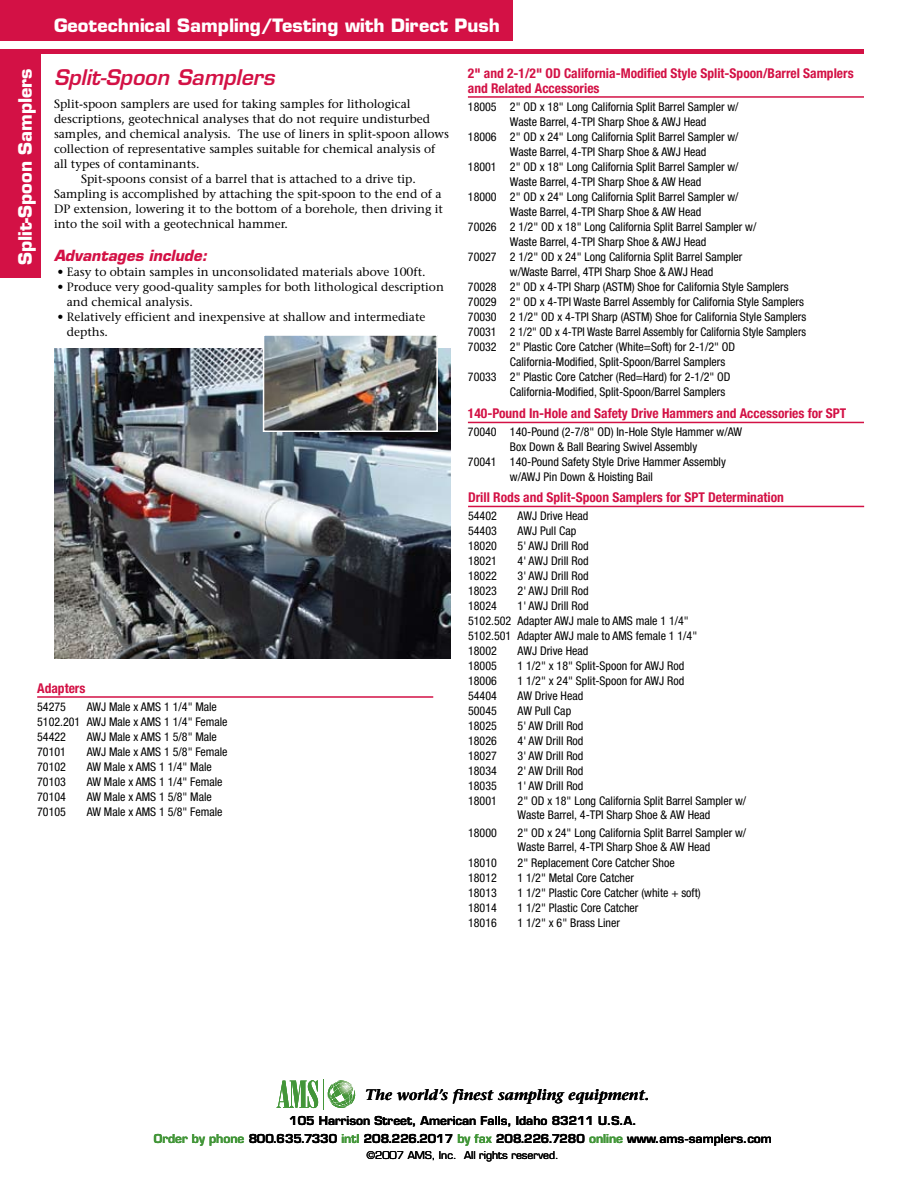
<style>
.page{position:relative;width:918px;height:1188px;background:#fff}
.page>*{position:absolute;margin:0;border:0;box-sizing:border-box;transform-origin:0 0}
.t1{font:italic 600 21px "Eurostile";color:#d31145}
.t2{font:700 18px "Eurostile";color:#fff}
.t3{font:italic 600 15px "Stone Serif";color:#000}
.t4{font:italic 700 15px "Eurostile";color:#d31145}
.t5{font:700 condensed 13.5px/15px "Helvetica Neue";color:#d31145}
.t6{font:condensed 12px/15px "Helvetica Neue";color:#000}
.t7{font:12px/15px "Stone Serif";color:#000}
.t8{font:600 12px/18px "Eurostile";color:#000;text-align:center}
.t9{font:10.5px "Eurostile";color:#000}
.s1{color:#439639}
</style>
<div class="page">
<hr style="left:468px;top:506px;width:396px;height:1px;background:#d31145">
<hr style="left:37px;top:696px;width:396px;height:2px;background:#d31145">
<img style="left:54px;top:348px;width:396px;height:311px">
<img style="left:266px;top:337px;width:169px;height:92px">
<div style="left:263px;top:334px;width:175px;height:98px;border:2px solid #fff"></div>
<hr style="left:468px;top:96px;width:396px;height:2px;background:#d31145">
<hr style="left:468px;top:422px;width:396px;height:1px;background:#d31145">
<svg style="left:277px;top:1080px;width:41px;height:28px"></svg>
<hr style="left:323px;top:1079px;width:1px;height:30px;background:#439639">
<svg style="left:327px;top:1081px;width:29px;height:27px"></svg>
<hr style="left:0;top:50px;width:864px;height:4px;background:#d31145">
<div style="left:0;top:54px;width:40px;height:223px;background:#d31145"></div>
<div style="left:0;top:0;width:513px;height:40px;background:#d31145"></div>
<h2 class="t2" style="left:14px;top:265px;width:199px;rotate:-90deg">Split-Spoon Samplers</h2>
<h2 class="t2" style="left:54px;top:14px;width:448px">Geotechnical Sampling/Testing with Direct Push</h2>
<h1 class="t1" style="left:54px;top:64px;width:222px">Split-Spoon Samplers</h1>
<p class="t7" style="left:54px;top:96px;width:358px">Split-spoon samplers are used for taking samples for lithological</p>
<p class="t7" style="left:54px;top:111px;width:378px">descriptions, geotechnical analyses that do not require undisturbed</p>
<p class="t7" style="left:54px;top:126px;width:396px">samples, and chemical analysis. The use of liners in split-spoon allows</p>
<p class="t7" style="left:54px;top:141px;width:383px">collection of representative samples suitable for chemical analysis of</p>
<p class="t7" style="left:54px;top:156px;width:147px">all types of contaminants.</p>
<p class="t7" style="left:81px;top:171px;width:336px">Spit-spoons consist of a barrel that is attached to a drive tip.</p>
<p class="t7" style="left:54px;top:186px;width:389px">Sampling is accomplished by attaching the spit-spoon to the end of a</p>
<p class="t7" style="left:54px;top:201px;width:391px">DP extension, lowering it to the bottom of a borehole, then driving it</p>
<p class="t7" style="left:54px;top:216px;width:235px">into the soil with a geotechnical hammer.</p>
<p class="t4" style="left:54px;top:246px;width:155px">Advantages include:</p>
<p class="t7" style="left:57px;top:264px;width:370px">• Easy to obtain samples in unconsolidated materials above 100ft.</p>
<p class="t7" style="left:67px;top:279px;width:379px;text-indent:-9px">• Produce very good-quality samples for both lithological description and chemical analysis.</p>
<p class="t7" style="left:67px;top:309px;width:360px;text-indent:-9px">• Relatively efficient and inexpensive at shallow and intermediate depths.</p>
<p class="t5" style="left:468px;top:66px;width:387px">2" and 2-1/2" OD California-Modified Style Split-Spoon/Barrel Samplers and Related Accessories</p>
<p class="t6" style="left:468px;top:99px;width:272px">18005 2" OD x 18" Long California Split Barrel Sampler w/</p>
<p class="t6" style="left:510px;top:114px;width:198px">Waste Barrel, 4-TPI Sharp Shoe &amp; AWJ Head</p>
<p class="t6" style="left:468px;top:129px;width:272px">18006 2" OD x 24" Long California Split Barrel Sampler w/</p>
<p class="t6" style="left:510px;top:144px;width:198px">Waste Barrel, 4-TPI Sharp Shoe &amp; AWJ Head</p>
<p class="t6" style="left:468px;top:159px;width:272px">18001 2" OD x 18" Long California Split Barrel Sampler w/</p>
<p class="t6" style="left:510px;top:174px;width:193px">Waste Barrel, 4-TPI Sharp Shoe &amp; AW Head</p>
<p class="t6" style="left:468px;top:189px;width:272px">18000 2" OD x 24" Long California Split Barrel Sampler w/</p>
<p class="t6" style="left:510px;top:204px;width:193px">Waste Barrel, 4-TPI Sharp Shoe &amp; AW Head</p>
<p class="t6" style="left:468px;top:219px;width:290px">70026 2 1/2" OD x 18" Long California Split Barrel Sampler w/</p>
<p class="t6" style="left:510px;top:234px;width:198px">Waste Barrel, 4-TPI Sharp Shoe &amp; AWJ Head</p>
<p class="t6" style="left:468px;top:249px;width:276px">70027 2 1/2" OD x 24" Long California Split Barrel Sampler</p>
<p class="t6" style="left:510px;top:264px;width:205px">w/Waste Barrel, 4TPI Sharp Shoe &amp; AWJ Head</p>
<p class="t6" style="left:468px;top:279px;width:322px">70028 2" OD x 4-TPI Sharp (ASTM) Shoe for California Style Samplers</p>
<p class="t6" style="left:468px;top:294px;width:337px">70029 2" OD x 4-TPI Waste Barrel Assembly for California Style Samplers</p>
<p class="t6" style="left:468px;top:309px;width:340px">70030 2 1/2" OD x 4-TPI Sharp (ASTM) Shoe for California Style Samplers</p>
<p class="t6" style="left:468px;top:324px;width:340px">70031 2 1/2" OD x 4-TPI Waste Barrel Assembly for California Style Samplers</p>
<p class="t6" style="left:468px;top:339px;width:269px">70032 2" Plastic Core Catcher (White=Soft) for 2-1/2" OD</p>
<p class="t6" style="left:510px;top:354px;width:217px">California-Modified, Split-Spoon/Barrel Samplers</p>
<p class="t6" style="left:468px;top:369px;width:264px">70033 2" Plastic Core Catcher (Red=Hard) for 2-1/2" OD</p>
<p class="t6" style="left:510px;top:384px;width:217px">California-Modified, Split-Spoon/Barrel Samplers</p>
<p class="t5" style="left:468px;top:406px;width:380px">140-Pound In-Hole and Safety Drive Hammers and Accessories for SPT</p>
<p class="t6" style="left:468px;top:425px;width:276px">70040 140-Pound (2-7/8" OD) In-Hole Style Hammer w/AW</p>
<p class="t6" style="left:510px;top:440px;width:189px">Box Down &amp; Ball Bearing Swivel Assembly</p>
<p class="t6" style="left:468px;top:455px;width:259px">70041 140-Pound Safety Style Drive Hammer Assembly</p>
<p class="t6" style="left:510px;top:470px;width:145px">w/AWJ Pin Down &amp; Hoisting Bail</p>
<p class="t5" style="left:468px;top:490px;width:317px">Drill Rods and Split-Spoon Samplers for SPT Determination</p>
<p class="t6" style="left:468px;top:509px;width:30px">54402</p>
<p class="t6" style="left:518px;top:509px;width:72px">AWJ Drive Head</p>
<p class="t6" style="left:468px;top:524px;width:30px">54403</p>
<p class="t6" style="left:518px;top:524px;width:60px">AWJ Pull Cap</p>
<p class="t6" style="left:468px;top:539px;width:30px">18020</p>
<p class="t6" style="left:518px;top:539px;width:73px">5' AWJ Drill Rod</p>
<p class="t6" style="left:468px;top:554px;width:30px">18021</p>
<p class="t6" style="left:518px;top:554px;width:73px">4' AWJ Drill Rod</p>
<p class="t6" style="left:468px;top:569px;width:30px">18022</p>
<p class="t6" style="left:518px;top:569px;width:73px">3' AWJ Drill Rod</p>
<p class="t6" style="left:468px;top:584px;width:30px">18023</p>
<p class="t6" style="left:518px;top:584px;width:73px">2' AWJ Drill Rod</p>
<p class="t6" style="left:468px;top:599px;width:30px">18024</p>
<p class="t6" style="left:468px;top:599px;width:231px;text-indent:50px">1' AWJ Drill Rod<br>5102.502 Adapter AWJ male to AMS male 1 1/4"<br>5102.501 Adapter AWJ male to AMS female 1 1/4"<br>18002</p>
<p class="t6" style="left:518px;top:644px;width:72px">AWJ Drive Head</p>
<p class="t5" style="left:37px;top:681px;width:50px">Adapters</p>
<p class="t6" style="left:37px;top:699px;width:30px">54275</p>
<p class="t6" style="left:37px;top:699px;width:192px;text-indent:49px">AWJ Male x AMS 1 1/4" Male<br>5102.201 AWJ Male x AMS 1 1/4" Female<br>54422</p>
<p class="t6" style="left:87px;top:729px;width:132px">AWJ Male x AMS 1 5/8" Male</p>
<p class="t6" style="left:37px;top:744px;width:30px">70101</p>
<p class="t6" style="left:87px;top:744px;width:142px">AWJ Male x AMS 1 5/8" Female</p>
<p class="t6" style="left:37px;top:759px;width:30px">70102</p>
<p class="t6" style="left:87px;top:759px;width:127px">AW Male x AMS 1 1/4" Male</p>
<p class="t6" style="left:37px;top:774px;width:30px">70103</p>
<p class="t6" style="left:87px;top:774px;width:137px">AW Male x AMS 1 1/4" Female</p>
<p class="t6" style="left:37px;top:789px;width:30px">70104</p>
<p class="t6" style="left:87px;top:789px;width:127px">AW Male x AMS 1 5/8" Male</p>
<p class="t6" style="left:37px;top:804px;width:30px">70105</p>
<p class="t6" style="left:87px;top:804px;width:137px">AW Male x AMS 1 5/8" Female</p>
<p class="t6" style="left:468px;top:659px;width:30px">18005</p>
<p class="t6" style="left:518px;top:659px;width:168px">1 1/2" x 18" Split-Spoon for AWJ Rod</p>
<p class="t6" style="left:468px;top:674px;width:30px">18006</p>
<p class="t6" style="left:518px;top:674px;width:168px">1 1/2" x 24" Split-Spoon for AWJ Rod</p>
<p class="t6" style="left:468px;top:689px;width:30px">54404</p>
<p class="t6" style="left:518px;top:689px;width:67px">AW Drive Head</p>
<p class="t6" style="left:468px;top:704px;width:30px">50045</p>
<p class="t6" style="left:518px;top:704px;width:55px">AW Pull Cap</p>
<p class="t6" style="left:468px;top:719px;width:30px">18025</p>
<p class="t6" style="left:518px;top:719px;width:67px">5' AW Drill Rod</p>
<p class="t6" style="left:468px;top:734px;width:30px">18026</p>
<p class="t6" style="left:518px;top:734px;width:67px">4' AW Drill Rod</p>
<p class="t6" style="left:468px;top:749px;width:30px">18027</p>
<p class="t6" style="left:518px;top:749px;width:67px">3' AW Drill Rod</p>
<p class="t6" style="left:468px;top:764px;width:30px">18034</p>
<p class="t6" style="left:518px;top:764px;width:67px">2' AW Drill Rod</p>
<p class="t6" style="left:468px;top:779px;width:30px">18035</p>
<p class="t6" style="left:518px;top:779px;width:67px">1' AW Drill Rod</p>
<p class="t6" style="left:468px;top:794px;width:30px">18001</p>
<p class="t6" style="left:518px;top:794px;width:230px;line-height:13.8px">2" OD x 18" Long California Split Barrel Sampler w/<br>Waste Barrel, 4-TPI Sharp Shoe &amp; AW Head</p>
<p class="t6" style="left:468px;top:825px;width:30px">18000</p>
<p class="t6" style="left:518px;top:826px;width:230px;line-height:13.8px">2" OD x 24" Long California Split Barrel Sampler w/<br>Waste Barrel, 4-TPI Sharp Shoe &amp; AW Head</p>
<p class="t6" style="left:468px;top:855px;width:30px">18010</p>
<p class="t6" style="left:518px;top:855px;width:159px">2" Replacement Core Catcher Shoe</p>
<p class="t6" style="left:468px;top:870px;width:30px">18012</p>
<p class="t6" style="left:518px;top:870px;width:118px">1 1/2" Metal Core Catcher</p>
<p class="t6" style="left:468px;top:885px;width:30px">18013</p>
<p class="t6" style="left:518px;top:885px;width:185px">1 1/2" Plastic Core Catcher (white + soft)</p>
<p class="t6" style="left:468px;top:900px;width:30px">18014</p>
<p class="t6" style="left:518px;top:900px;width:122px">1 1/2" Plastic Core Catcher</p>
<p class="t6" style="left:468px;top:915px;width:30px">18016</p>
<p class="t6" style="left:518px;top:915px;width:104px">1 1/2" x 6" Brass Liner</p>
<p class="t3" style="left:365px;top:1086px;width:286px">The world’s finest sampling equipment.</p>
<p class="t8" style="left:154px;top:1111px;width:620px">105 Harrison Street, American Falls, Idaho 83211 U.S.A.<br><span class="s1">Order by phone</span> 800.635.7330 <span class="s1">intl</span> 208.226.2017 <span class="s1">by fax</span> 208.226.7280 <span class="s1">online</span> www.ams-samplers.com</p>
<p class="t9" style="left:367px;top:1149px;width:193px">©2007 AMS, Inc. All rights reserved.</p>
</div>
